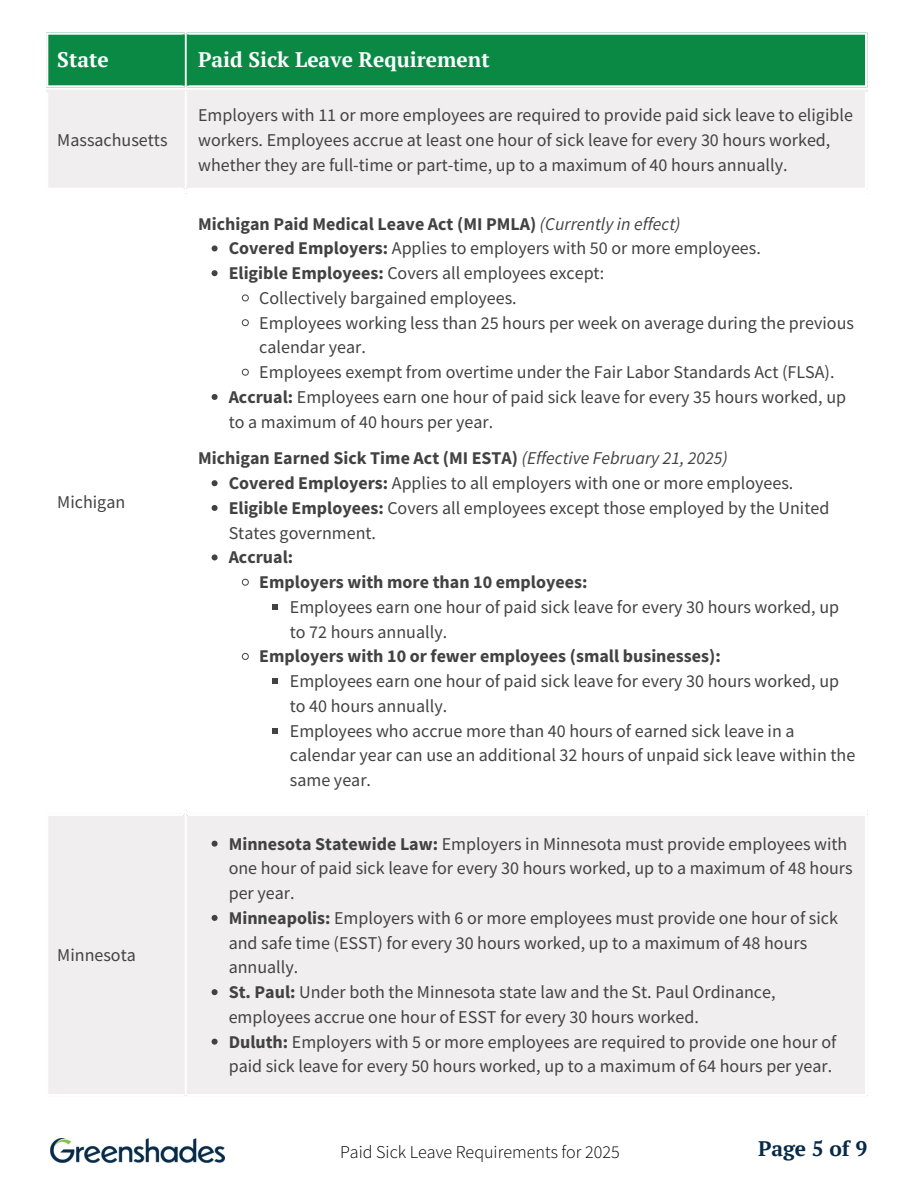
<style>
.page{position:relative;width:918px;height:1188px;background:#fff}
.page>*{position:absolute;margin:0;border:0;box-sizing:border-box;transform-origin:0 0}
.t1{font:700 21px "PT Serif";color:#fff}
.t2{font:700 21px "PT Serif";color:#062a47}
.t3{font:18px/24.8px "Source Sans Pro";color:#424242}
.t4{font:700 18px "Source Sans Pro";color:#424242}
.t5{font:300 18px "Source Sans Pro";color:#000}
.s1{font-weight:400;font-style:italic}
.s2{font-weight:700}
</style>
<div class="page">
<div style="left:48px;top:32px;width:817px;height:56px;background:#0a8944"></div>
<div style="left:48px;top:90px;width:817px;height:1006px;background:#f0eeee"></div>
<svg style="left:48px;top:192px;width:817px;height:619px"></svg>
<svg style="left:212px;top:245px;width:6px;height:6px"></svg>
<svg style="left:212px;top:270px;width:6px;height:6px"></svg>
<svg style="left:241px;top:294px;width:8px;height:8px"></svg>
<svg style="left:241px;top:319px;width:8px;height:8px"></svg>
<svg style="left:241px;top:368px;width:8px;height:8px"></svg>
<svg style="left:212px;top:394px;width:6px;height:6px"></svg>
<svg style="left:212px;top:480px;width:6px;height:6px"></svg>
<svg style="left:212px;top:505px;width:6px;height:6px"></svg>
<svg style="left:212px;top:554px;width:6px;height:6px"></svg>
<svg style="left:241px;top:578px;width:8px;height:8px"></svg>
<svg style="left:272px;top:604px;width:6px;height:6px"></svg>
<svg style="left:241px;top:653px;width:8px;height:7px"></svg>
<svg style="left:272px;top:678px;width:6px;height:6px"></svg>
<svg style="left:272px;top:728px;width:6px;height:6px"></svg>
<svg style="left:212px;top:841px;width:6px;height:6px"></svg>
<svg style="left:212px;top:915px;width:6px;height:6px"></svg>
<svg style="left:212px;top:989px;width:6px;height:6px"></svg>
<svg style="left:212px;top:1039px;width:6px;height:6px"></svg>
<hr style="left:46px;top:32px;width:139px;height:3px;background:#fff">
<hr style="left:46px;top:85px;width:139px;height:3px;background:#fff">
<hr style="left:187px;top:32px;width:680px;height:3px;background:#fff">
<hr style="left:187px;top:85px;width:680px;height:3px;background:#fff">
<hr style="left:46px;top:188px;width:139px;height:2px;background:#fff">
<hr style="left:187px;top:188px;width:680px;height:2px;background:#fff">
<hr style="left:182px;top:194px;width:3px;height:615px;background:#fff">
<hr style="left:46px;top:192px;width:139px;height:2px;background:#fff">
<hr style="left:46px;top:809px;width:139px;height:2px;background:#fff">
<hr style="left:187px;top:194px;width:2px;height:615px;background:#fff">
<hr style="left:187px;top:192px;width:680px;height:2px;background:#fff">
<hr style="left:187px;top:809px;width:680px;height:2px;background:#fff">
<hr style="left:46px;top:814px;width:139px;height:2px;background:#fff">
<hr style="left:46px;top:1094px;width:139px;height:2px;background:#fff">
<hr style="left:187px;top:814px;width:680px;height:2px;background:#fff">
<hr style="left:187px;top:1094px;width:680px;height:2px;background:#fff">
<hr style="left:182px;top:35px;width:3px;height:50px;background:#0a8944">
<hr style="left:187px;top:35px;width:2px;height:50px;background:#0a8944">
<hr style="left:182px;top:92px;width:3px;height:96px;background:#f0eeee">
<hr style="left:46px;top:90px;width:139px;height:2px;background:#f0eeee">
<hr style="left:187px;top:92px;width:2px;height:96px;background:#f0eeee">
<hr style="left:187px;top:90px;width:680px;height:2px;background:#f0eeee">
<hr style="left:182px;top:816px;width:3px;height:278px;background:#f0eeee">
<hr style="left:187px;top:816px;width:2px;height:278px;background:#f0eeee">
<img style="left:51px;top:1138px;width:173px;height:25px">
<p class="t1" style="left:57px;top:45px;width:53px">State</p>
<p class="t1" style="left:198px;top:45px;width:293px">Paid Sick Leave Requirement</p>
<p class="t3" style="left:57px;top:127px;width:112px">Massachusetts</p>
<p class="t3" style="left:57px;top:489px;width:69px">Michigan</p>
<p class="t3" style="left:57px;top:943px;width:80px">Minnesota</p>
<p class="t3" style="left:198px;top:103px;width:656px">Employers with 11 or more employees are required to provide paid sick leave to eligible workers. Employees accrue at least one hour of sick leave for every 30 hours worked, whether they are full-time or part-time, up to a maximum of 40 hours annually.</p>
<p class="t4" style="left:198px;top:212px;width:484px">Michigan Paid Medical Leave Act (MI PMLA) <span class="s1">(Currently in effect)</span></p>
<p class="t3" style="left:229px;top:236px;width:534px"><span class="s2">Covered Employers:</span> Applies to employers with 50 or more employees.</p>
<p class="t3" style="left:229px;top:260px;width:377px"><span class="s2">Eligible Employees:</span> Covers all employees except:</p>
<p class="t3" style="left:259px;top:285px;width:259px">Collectively bargained employees.</p>
<p class="t3" style="left:259px;top:310px;width:596px">Employees working less than 25 hours per week on average during the previous calendar year.</p>
<p class="t3" style="left:259px;top:359px;width:577px">Employees exempt from overtime under the Fair Labor Standards Act (FLSA).</p>
<p class="t3" style="left:229px;top:384px;width:619px"><span class="s2">Accrual:</span> Employees earn one hour of paid sick leave for every 35 hours worked, up to a maximum of 40 hours per year.</p>
<p class="t4" style="left:198px;top:447px;width:531px">Michigan Earned Sick Time Act (MI ESTA) <span class="s1">(Effective February 21, 2025)</span></p>
<p class="t3" style="left:229px;top:470px;width:566px"><span class="s2">Covered Employers:</span> Applies to all employers with one or more employees.</p>
<p class="t3" style="left:229px;top:495px;width:602px"><span class="s2">Eligible Employees:</span> Covers all employees except those employed by the United<br>States government.</p>
<p class="t4" style="left:229px;top:546px;width:66px">Accrual:</p>
<p class="t4" style="left:259px;top:570px;width:330px">Employers with more than 10 employees:</p>
<p class="t3" style="left:290px;top:594px;width:551px">Employees earn one hour of paid sick leave for every 30 hours worked, up to 72 hours annually.</p>
<p class="t4" style="left:259px;top:645px;width:463px">Employers with 10 or fewer employees (small businesses):</p>
<p class="t3" style="left:290px;top:668px;width:551px">Employees earn one hour of paid sick leave for every 30 hours worked, up to 40 hours annually.</p>
<p class="t3" style="left:290px;top:718px;width:567px">Employees who accrue more than 40 hours of earned sick leave in a calendar year can use an additional 32 hours of unpaid sick leave within the same year.</p>
<p class="t3" style="left:229px;top:831px;width:626px"><span class="s2">Minnesota Statewide Law:</span> Employers in Minnesota must provide employees with one hour of paid sick leave for every 30 hours worked, up to a maximum of 48 hours per year.</p>
<p class="t3" style="left:229px;top:905px;width:611px"><span class="s2">Minneapolis:</span> Employers with 6 or more employees must provide one hour of sick and safe time (ESST) for every 30 hours worked, up to a maximum of 48 hours annually.</p>
<p class="t3" style="left:229px;top:979px;width:548px"><span class="s2">St. Paul:</span> Under both the Minnesota state law and the St. Paul Ordinance, employees accrue one hour of ESST for every 30 hours worked.</p>
<p class="t3" style="left:229px;top:1029px;width:609px"><span class="s2">Duluth:</span> Employers with 5 or more employees are required to provide one hour of paid sick leave for every 50 hours worked, up to a maximum of 64 hours per year.</p>
<p class="t5" style="left:340px;top:1140px;width:281px">Paid Sick Leave Requirements for 2025</p>
<p class="t2" style="left:758px;top:1134px;width:111px">Page 5 of 9</p>
</div>
